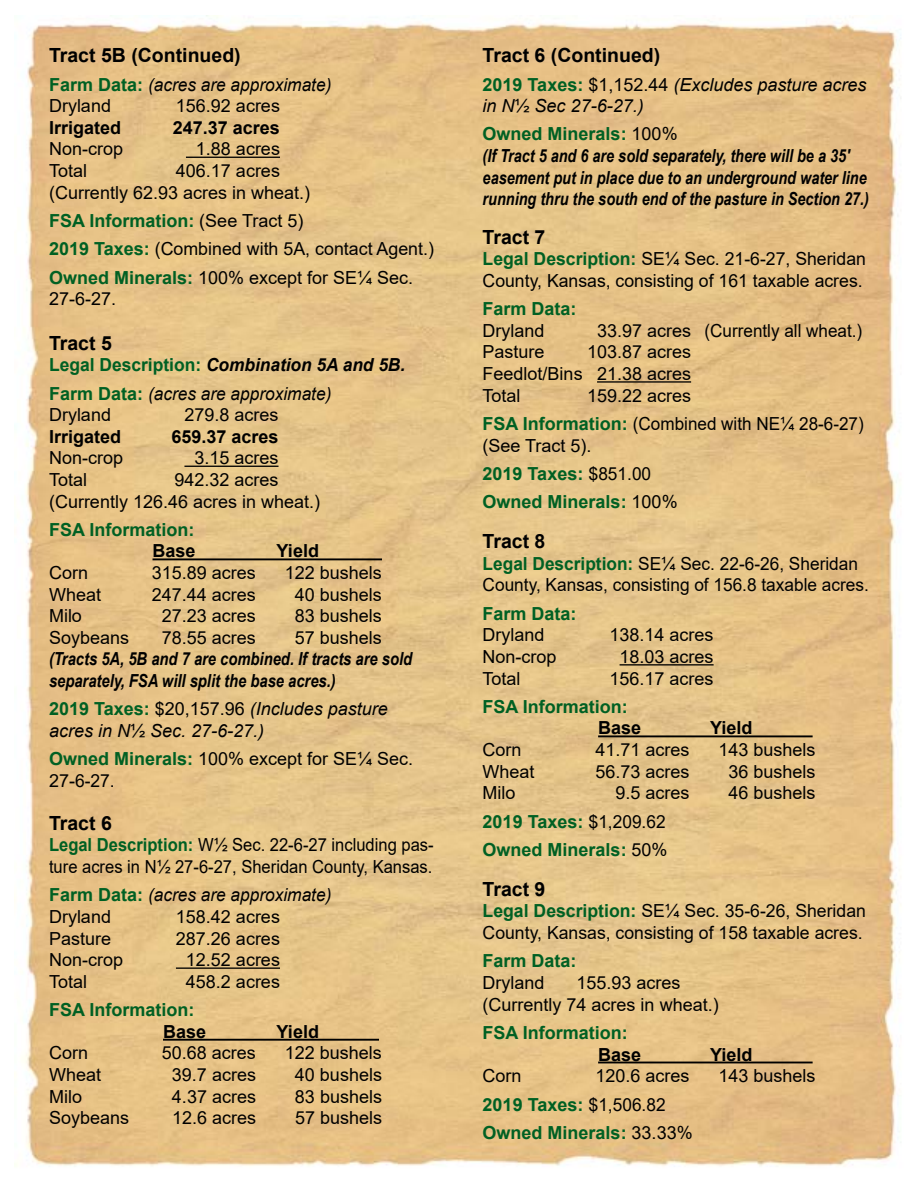
<style>
.page{position:relative;width:918px;height:1188px;background:#fff}
.page>*{position:absolute;margin:0;border:0;box-sizing:border-box;transform-origin:0 0}
.t1{font:700 19.5px "Arial";color:#000}
.t2{font:18px/21.6px "Arial";color:#000}
.t3{font:700 18px/28.3px "Arial";color:#006023}
.t4{font:italic 700 18px/21.6px "Arial Narrow";color:#000}
.t5{font:italic 18px/21.6px "Arial";color:#000}
.t6{font:18px/21.6px "Arial";color:#000;scale:.92 1}
.t7{font:18px/21.6px "Arial";color:#000;scale:.96 1}
.t8{font:700 18px "Arial";color:#000}
.t9{font:italic 18px/21.6px "Arial";color:#000;scale:.96 1}
.s1{font-weight:700;font-style:normal;color:#006023}
.s2{font-style:normal}
.s3{font-weight:700;color:#006023}
.s4{font-style:italic;color:#000}
.s5{font-weight:400;font-style:italic;color:#000}
.s6{font-weight:400;color:#000}
</style>
<div class="page">
<img style="left:14px;top:15px;width:887px;height:1152px">
<hr style="left:186px;top:157px;width:94px;height:1px;background:#000">
<hr style="left:184px;top:466px;width:95px;height:1px;background:#000">
<hr style="left:153px;top:558px;width:229px;height:2px;background:#000">
<hr style="left:176px;top:967px;width:104px;height:2px;background:#000">
<hr style="left:163px;top:1039px;width:216px;height:2px;background:#000">
<hr style="left:597px;top:381px;width:94px;height:2px;background:#000">
<hr style="left:620px;top:664px;width:94px;height:2px;background:#000">
<hr style="left:598px;top:735px;width:215px;height:2px;background:#000">
<hr style="left:598px;top:1062px;width:215px;height:1px;background:#000">
<p class="t1" style="left:49px;top:42px;width:193px">Tract 5B (Continued)</p>
<p class="t9" style="left:49px;top:74px;width:296px"><span class="s1">Farm Data:</span> (acres are approximate)<br><span class="s2">Dryland</span></p>
<p class="t2" style="left:176px;top:95px;width:106px">156.92 acres</p>
<p class="t8" style="left:49px;top:115px;width:74px">Irrigated</p>
<p class="t8" style="left:173px;top:115px;width:109px">247.37 acres</p>
<p class="t2" style="left:49px;top:138px;width:76px">Non-crop</p>
<p class="t2" style="left:196px;top:138px;width:86px">1.88 acres</p>
<p class="t2" style="left:49px;top:160px;width:40px">Total</p>
<p class="t2" style="left:49px;top:160px;width:263px;text-indent:127px">406.17 acres (Currently 62.93 acres in wheat.)</p>
<p class="t2" style="left:49px;top:206px;width:387px;line-height:28.3px"><span class="s3">FSA Information:</span> (See Tract 5)<br><span class="s3">2019 Taxes:</span> (Combined with 5A, contact Agent.)<br><span class="s3">Owned Minerals:</span> 100% except for SE¼ Sec.</p>
<p class="t2" style="left:49px;top:288px;width:69px">27-6-27.</p>
<p class="t1" style="left:49px;top:329px;width:64px">Tract 5</p>
<p class="t3" style="left:49px;top:351px;width:358px">Legal Description: <span class="s4">Combination 5A and 5B.<br></span>Farm Data: <span class="s5">(acres are approximate)</span></p>
<p class="t2" style="left:49px;top:404px;width:64px">Dryland</p>
<p class="t2" style="left:184px;top:404px;width:96px">279.8 acres</p>
<p class="t8" style="left:49px;top:424px;width:74px">Irrigated</p>
<p class="t8" style="left:171px;top:424px;width:109px">659.37 acres</p>
<p class="t2" style="left:49px;top:447px;width:76px">Non-crop</p>
<p class="t2" style="left:194px;top:447px;width:86px">3.15 acres</p>
<p class="t2" style="left:49px;top:469px;width:40px">Total</p>
<p class="t2" style="left:49px;top:469px;width:273px;text-indent:125px">942.32 acres (Currently 126.46 acres in wheat.)</p>
<p class="t3" style="left:49px;top:516px;width:147px">FSA Information:</p>
<p class="t8" style="left:153px;top:538px;width:45px">Base</p>
<p class="t8" style="left:277px;top:538px;width:44px">Yield</p>
<p class="t2" style="left:49px;top:562px;width:41px">Corn</p>
<p class="t2" style="left:152px;top:562px;width:106px">315.89 acres</p>
<p class="t2" style="left:285px;top:562px;width:99px">122 bushels</p>
<p class="t2" style="left:49px;top:583px;width:54px">Wheat</p>
<p class="t2" style="left:152px;top:583px;width:106px">247.44 acres</p>
<p class="t2" style="left:295px;top:583px;width:89px">40 bushels</p>
<p class="t2" style="left:49px;top:605px;width:34px">Milo</p>
<p class="t2" style="left:162px;top:605px;width:96px">27.23 acres</p>
<p class="t2" style="left:295px;top:605px;width:89px">83 bushels</p>
<p class="t2" style="left:49px;top:627px;width:82px">Soybeans</p>
<p class="t2" style="left:162px;top:627px;width:96px">78.55 acres</p>
<p class="t2" style="left:295px;top:627px;width:89px">57 bushels</p>
<p class="t4" style="left:49px;top:647px;width:365px">(Tracts 5A, 5B and 7 are combined. If tracts are sold separately, FSA will split the base acres.)</p>
<p class="t5" style="left:49px;top:699px;width:340px"><span class="s1">2019 Taxes:</span> <span class="s2">$20,157.96</span> (Includes pasture acres in N<span class="s2">½</span> Sec. 27-6-27.)</p>
<p class="t2" style="left:49px;top:748px;width:366px"><span class="s3">Owned Minerals:</span> 100% except for SE¼ Sec.<br>27-6-27.</p>
<p class="t1" style="left:49px;top:809px;width:64px">Tract 6</p>
<p class="t6" style="left:49px;top:834px;width:420px"><span class="s3">Legal Description:</span> W½ Sec. 22-6-27 including pas&shy;ture acres in N½ 27-6-27, Sheridan County, Kansas.</p>
<p class="t9" style="left:49px;top:885px;width:296px"><span class="s1">Farm Data:</span> (acres are approximate)<br><span class="s2">Dryland</span></p>
<p class="t2" style="left:176px;top:906px;width:106px">158.42 acres</p>
<p class="t2" style="left:49px;top:927px;width:64px">Pasture</p>
<p class="t2" style="left:176px;top:927px;width:106px">287.26 acres</p>
<p class="t2" style="left:49px;top:949px;width:76px">Non-crop</p>
<p class="t2" style="left:186px;top:949px;width:96px">12.52 acres</p>
<p class="t2" style="left:49px;top:971px;width:40px">Total</p>
<p class="t2" style="left:186px;top:971px;width:96px">458.2 acres</p>
<p class="t3" style="left:49px;top:996px;width:147px">FSA Information:</p>
<p class="t8" style="left:163px;top:1019px;width:45px">Base</p>
<p class="t8" style="left:277px;top:1019px;width:44px">Yield</p>
<p class="t2" style="left:49px;top:1042px;width:41px">Corn</p>
<p class="t2" style="left:162px;top:1042px;width:96px">50.68 acres</p>
<p class="t2" style="left:285px;top:1042px;width:99px">122 bushels</p>
<p class="t2" style="left:49px;top:1064px;width:54px">Wheat</p>
<p class="t2" style="left:172px;top:1064px;width:86px">39.7 acres</p>
<p class="t2" style="left:295px;top:1064px;width:89px">40 bushels</p>
<p class="t2" style="left:49px;top:1085px;width:34px">Milo</p>
<p class="t2" style="left:172px;top:1085px;width:86px">4.37 acres</p>
<p class="t2" style="left:295px;top:1085px;width:89px">83 bushels</p>
<p class="t2" style="left:49px;top:1107px;width:82px">Soybeans</p>
<p class="t2" style="left:172px;top:1107px;width:86px">12.6 acres</p>
<p class="t2" style="left:295px;top:1107px;width:89px">57 bushels</p>
<p class="t1" style="left:483px;top:42px;width:179px">Tract 6 (Continued)</p>
<p class="t5" style="left:483px;top:74px;width:385px"><span class="s1">2019 Taxes:</span> <span class="s2">$1,152.44</span> (Excludes pasture acres in N<span class="s2">½</span> Sec 27-6-27.)</p>
<p class="t3" style="left:483px;top:120px;width:197px">Owned Minerals: <span class="s6">100%</span></p>
<p class="t4" style="left:483px;top:144px;width:388px">(If Tract 5 and 6 are sold separately, there will be a 35' easement put in place due to an underground water line running thru the south end of the pasture in Section 27.)</p>
<p class="t1" style="left:483px;top:223px;width:64px">Tract 7</p>
<p class="t2" style="left:483px;top:248px;width:385px"><span class="s3">Legal Description:</span> SE¼ Sec. 21-6-27, Sheridan<br>County, Kansas, consisting of 161 taxable acres.</p>
<p class="t3" style="left:483px;top:295px;width:96px">Farm Data:</p>
<p class="t2" style="left:483px;top:320px;width:64px">Dryland</p>
<p class="t2" style="left:597px;top:320px;width:267px">33.97 acres (Currently all wheat.)</p>
<p class="t2" style="left:483px;top:341px;width:64px">Pasture</p>
<p class="t2" style="left:483px;top:341px;width:210px;text-align:justify;text-indent:104px">103.87 acres Feedlot/Bins 21.38 acres Total</p>
<p class="t2" style="left:483px;top:381px;width:383px;line-height:28.3px;text-indent:104px">159.22 acres<br><span class="s3">FSA Information:</span> (Combined with NE¼ 28-6-27)</p>
<p class="t3" style="left:483px;top:431px;width:197px"><span class="s6">(See Tract 5).<br></span>2019 Taxes: <span class="s6">$851.00<br></span>Owned Minerals: <span class="s6">100%</span></p>
<p class="t1" style="left:483px;top:528px;width:64px">Tract 8</p>
<p class="t7" style="left:483px;top:553px;width:404px"><span class="s3">Legal Description:</span> SE¼ Sec. 22-6-26, Sheridan<br>County, Kansas, consisting of 156.8 taxable acres.</p>
<p class="t3" style="left:483px;top:599px;width:96px">Farm Data:</p>
<p class="t2" style="left:483px;top:624px;width:64px">Dryland</p>
<p class="t2" style="left:610px;top:624px;width:106px">138.14 acres</p>
<p class="t2" style="left:483px;top:646px;width:76px">Non-crop</p>
<p class="t2" style="left:620px;top:646px;width:96px">18.03 acres</p>
<p class="t2" style="left:483px;top:667px;width:40px">Total</p>
<p class="t2" style="left:610px;top:667px;width:106px">156.17 acres</p>
<p class="t3" style="left:483px;top:693px;width:147px">FSA Information:</p>
<p class="t8" style="left:598px;top:715px;width:45px">Base</p>
<p class="t8" style="left:710px;top:715px;width:44px">Yield</p>
<p class="t2" style="left:483px;top:739px;width:41px">Corn</p>
<p class="t2" style="left:596px;top:739px;width:96px">41.71 acres</p>
<p class="t2" style="left:719px;top:739px;width:99px">143 bushels</p>
<p class="t2" style="left:483px;top:760px;width:54px">Wheat</p>
<p class="t2" style="left:596px;top:760px;width:96px">56.73 acres</p>
<p class="t2" style="left:729px;top:760px;width:89px">36 bushels</p>
<p class="t2" style="left:483px;top:782px;width:34px">Milo</p>
<p class="t2" style="left:616px;top:782px;width:76px">9.5 acres</p>
<p class="t2" style="left:729px;top:782px;width:89px">46 bushels</p>
<p class="t3" style="left:483px;top:807px;width:187px">2019 Taxes: <span class="s6">$1,209.62<br></span>Owned Minerals: <span class="s6">50%</span></p>
<p class="t1" style="left:483px;top:875px;width:64px">Tract 9</p>
<p class="t2" style="left:483px;top:900px;width:385px"><span class="s3">Legal Description:</span> SE¼ Sec. 35-6-26, Sheridan<br>County, Kansas, consisting of 158 taxable acres.</p>
<p class="t3" style="left:483px;top:947px;width:96px">Farm Data:</p>
<p class="t2" style="left:483px;top:972px;width:64px">Dryland</p>
<p class="t2" style="left:483px;top:972px;width:238px;text-indent:94px">155.93 acres (Currently 74 acres in wheat.)</p>
<p class="t3" style="left:483px;top:1019px;width:147px">FSA Information:</p>
<p class="t8" style="left:598px;top:1042px;width:45px">Base</p>
<p class="t8" style="left:710px;top:1042px;width:44px">Yield</p>
<p class="t2" style="left:483px;top:1065px;width:41px">Corn</p>
<p class="t2" style="left:596px;top:1065px;width:96px">120.6 acres</p>
<p class="t2" style="left:719px;top:1065px;width:99px">143 bushels</p>
<p class="t3" style="left:483px;top:1090px;width:212px">2019 Taxes: <span class="s6">$1,506.82<br></span>Owned Minerals: <span class="s6">33.33%</span></p>
</div>
